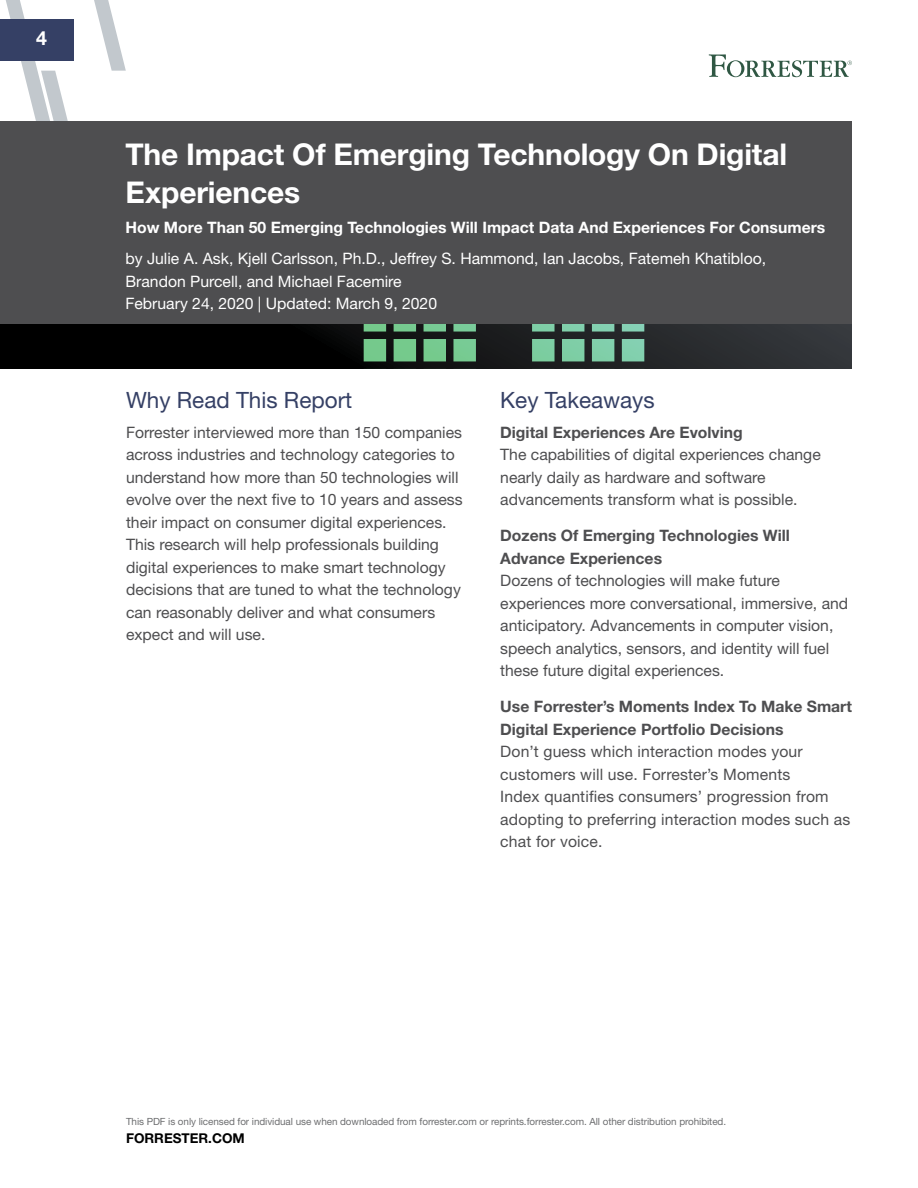
<style>
.page{position:relative;width:918px;height:1188px;background:#fff}
.page>*{position:absolute;margin:0;border:0;box-sizing:border-box;transform-origin:0 0}
.Cover_-_Title{font:700 30px/37.5px "Helvetica Neue LT Std";letter-spacing:-.005em;color:#fff}
.WhyReadTitle{font:22.5px "Helvetica Neue LT Std";color:#354065}
.KeyTakeawaysHeader{font:22.5px "Helvetica Neue LT Std";color:#354065}
.t1{font:700 19.5px "Helvetica Neue LT Std";color:#fff}
.KeyTakeawaysText{font:15.75px/22.5px "Helvetica Neue LT Std";color:#4e4e50}
.WhyReadBody{font:15.75px/22.5px "Helvetica Neue LT Std";color:#4e4e50}
.KeyTakeawaysTitle{font:700 15.75px/22.5px "Helvetica Neue LT Std";color:#4e4e50}
.Cover_-_Author{font:15.75px/22.5px "Helvetica Neue LT Std";color:#fff}
.Cover_-_Subtitle{font:700 15.75px "Helvetica Neue LT Std";color:#fff}
.Cover_-_Date{font:15.75px "Helvetica Neue LT Std";color:#fff}
.t2{font:700 13.5px "Helvetica Neue LT Std";color:#000}
.t3{font:9.9px "Helvetica Neue LT Std";letter-spacing:-.005em;color:#6d6e70}
</style>
<div class="page">
<svg style="left:0;top:0;width:126px;height:122px"></svg>
<div style="left:0;top:19px;width:74px;height:41px;background:#354065"></div>
<div style="left:0;top:122px;width:852px;height:202px;background:#4e4e50"></div>
<svg style="left:0;top:324px;width:852px;height:45px;background:#202c27"></svg>
<svg style="left:709px;top:54px;width:143px;height:23px"></svg>
<p class="t1" style="left:36px;top:26px;width:12px">4</p>
<p class="Cover_-_Title" style="left:125px;top:135px;width:663px">The Impact Of Emerging Technology On Digital<br>Experiences</p>
<p class="Cover_-_Subtitle" style="left:125px;top:218px;width:701px">How More Than 50 Emerging Technologies Will Impact Data And Experiences For Consumers</p>
<p class="Cover_-_Author" style="left:125px;top:247px;width:642px">by Julie A. Ask, Kjell Carlsson, Ph.D., Jeffrey S. Hammond, Ian Jacobs, Fatemeh Khatibloo,<br>Brandon Purcell, and Michael Facemire</p>
<p class="Cover_-_Date" style="left:125px;top:294px;width:313px">February 24, 2020 | Updated: March 9, 2020</p>
<p class="WhyReadTitle" style="left:126px;top:386px;width:228px">Why Read This Report</p>
<p class="WhyReadBody" style="left:126px;top:421px;width:338px">Forrester interviewed more than 150 companies across industries and technology categories to understand how more than 50 technologies will evolve over the next five to 10 years and assess their impact on consumer digital experiences.<br>This research will help professionals building digital experiences to make smart technology decisions that are tuned to what the technology can reasonably deliver and what consumers expect and will use.</p>
<p class="KeyTakeawaysHeader" style="left:500px;top:386px;width:156px">Key Takeaways</p>
<p class="KeyTakeawaysTitle" style="left:500px;top:420px;width:244px">Digital Experiences Are Evolving</p>
<p class="KeyTakeawaysText" style="left:500px;top:443px;width:322px">The capabilities of digital experiences change nearly daily as hardware and software advancements transform what is possible.</p>
<p class="KeyTakeawaysTitle" style="left:500px;top:524px;width:291px">Dozens Of Emerging Technologies Will<br>Advance Experiences</p>
<p class="KeyTakeawaysText" style="left:500px;top:569px;width:350px">Dozens of technologies will make future experiences more conversational, immersive, and anticipatory. Advancements in computer vision, speech analytics, sensors, and identity will fuel these future digital experiences.</p>
<p class="KeyTakeawaysTitle" style="left:500px;top:695px;width:353px">Use Forrester’s Moments Index To Make Smart<br>Digital Experience Portfolio Decisions</p>
<p class="KeyTakeawaysText" style="left:500px;top:740px;width:352px">Don’t guess which interaction modes your customers will use. Forrester’s Moments<br>Index quantifies consumers’ progression from adopting to preferring interaction modes such as chat for voice.</p>
<p class="t3" style="left:126px;top:1115px;width:602px">This PDF is only licensed for individual use when downloaded from forrester.com or reprints.forrester.com. All other distribution prohibited.</p>
<p class="t2" style="left:126px;top:1130px;width:120px">FORRESTER.COM</p>
</div>
